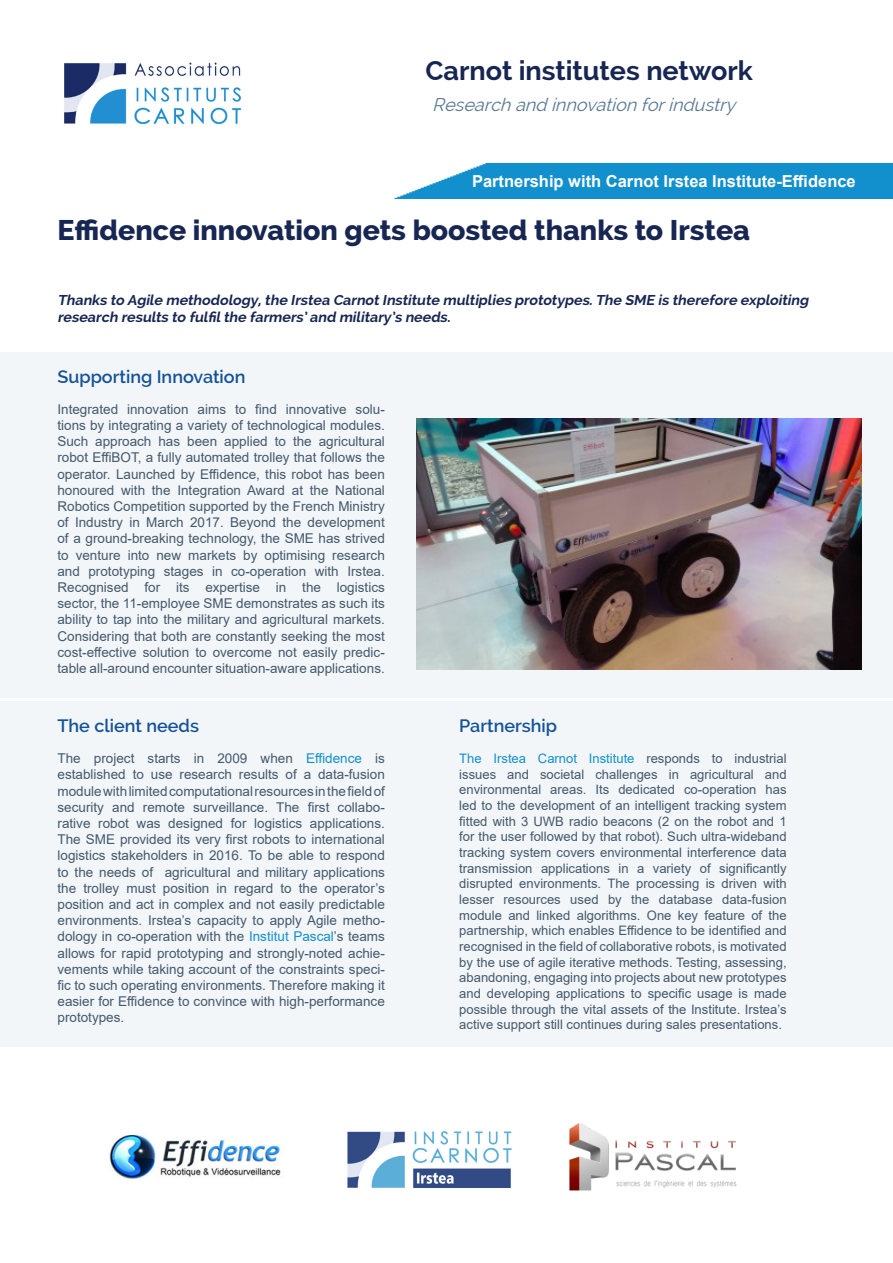
<style>
.page{position:relative;width:893px;height:1263px;background:#fff}
.page>*{position:absolute;margin:0;border:0;box-sizing:border-box;transform-origin:0 0}
.t1{font:800 28.5px "Raleway";color:#172652}
.t2{font:700 27px "Raleway";color:#172652}
.t3{font:600 18px "Raleway";color:#135298}
.t4{font:italic 18px "Raleway";color:#587892}
.t5{font:700 16.5px "Arial";color:#fff}
.t6{font:italic 700 14.25px/17.1px "Raleway";color:#172652}
.t7{font:13.5px/16.2px "Arial";color:#43596c;text-align:justify}
.t8{font:13.05px/15.6px "Arial";color:#43596c;text-align:justify}
.t9{font:13.05px "Arial";color:#1290cd}
.s1{color:#1290cd}
.s2{color:#43596c}
</style>
<div class="page">
<img style="left:64px;top:62px;width:177px;height:63px">
<img style="left:394px;top:164px;width:499px;height:35px">
<div style="left:0;top:352px;width:893px;height:346px;background:#f3f6f9"></div>
<div style="left:0;top:701px;width:893px;height:346px;background:#f3f6f9"></div>
<img style="left:347px;top:1131px;width:165px;height:57px">
<img style="left:109px;top:1134px;width:172px;height:45px">
<img style="left:569px;top:1123px;width:168px;height:68px">
<img style="left:417px;top:419px;width:445px;height:250px">
<p class="t2" style="left:425px;top:56px;width:329px">Carnot institutes network</p>
<p class="t4" style="left:432px;top:94px;width:310px">Research and innovation forindustry</p>
<p class="t5" style="left:472px;top:170px;width:385px">Partnership with Carnot Irstea Institute-Effidence</p>
<p class="t1" style="left:57px;top:214px;width:694px">Effidence innovation gets boosted thanks to Irstea</p>
<p class="t6" style="left:57px;top:292px;width:755px">Thanks to Agile methodology,the Irstea Carnot Institute multiplies prototypes.The SME is therefore exploiting research results to fulfilthe farmers’and military ’s needs.</p>
<p class="t3" style="left:57px;top:366px;width:190px">Supporting Innovation</p>
<p class="t7" style="left:57px;top:401px;width:329px">Integrated innovation aims to find innovative solu&shy;tions by integrating a variety of technological modules.<br>Such approach has been applied to the agricultural</p>
<p class="t7" style="left:57px;top:449px;width:329px">robot EffiBOT, a fully automated trolley that follows the</p>
<p class="t7" style="left:57px;top:466px;width:329px">operator. Launched by Effidence, this robot has been honoured with the Integration Award at the National Robotics Competition supported by the French Ministry of Industry in March 2017. Beyond the development of a ground-breaking technology, the SME has strived to venture into new markets by optimising research and prototyping stages in co-operation with Irstea.</p>
<p class="t7" style="left:57px;top:579px;width:329px">Recognised for its expertise in the logistics</p>
<p class="t7" style="left:57px;top:595px;width:329px">sector, the 11-employee SME demonstrates as such its</p>
<p class="t7" style="left:57px;top:611px;width:329px">ability to tap into the military and agricultural markets.</p>
<p class="t7" style="left:57px;top:628px;width:329px">Considering that both are constantly seeking the most cost-effective solution to overcome not easily predic&shy;table all-around encounter situation-aware applications.</p>
<p class="t3" style="left:58px;top:716px;width:143px">The client needs</p>
<p class="t7" style="left:58px;top:750px;width:329px">The project starts in 2009 when <span class="s1">Effidence</span> is</p>
<p class="t7" style="left:58px;top:766px;width:329px">established to use research results of a data-fusion</p>
<p class="t7" style="left:58px;top:783px;width:329px">module with limited computational resources in the field of</p>
<p class="t7" style="left:58px;top:799px;width:329px">security and remote surveillance. The first collabo&shy;rative robot was designed for logistics applications.<br>The SME provided its very first robots to international</p>
<p class="t7" style="left:58px;top:847px;width:329px">logistics stakeholders in 2016. To be able to respond to the needs of agricultural and military applications the trolley must position in regard to the operator’s position and act in complex and not easily predictable</p>
<p class="t7" style="left:58px;top:912px;width:329px">environments. Irstea’s capacity to apply Agile metho&shy;dology in co-operation with the <span class="s1">Institut Pascal</span>’s teams allows for rapid prototyping and strongly-noted achie&shy;vements while taking account of the constraints speci&shy;fic to such operating environments. Therefore making it easier for Effidence to convince with high-performance prototypes.</p>
<p class="t3" style="left:459px;top:716px;width:99px">Partnership</p>
<p class="t9" style="left:459px;top:749px;width:329px">The Irstea Carnot Institute <span class="s2">responds to industrial</span></p>
<p class="t8" style="left:459px;top:766px;width:329px">issues and societal challenges in agricultural and</p>
<p class="t8" style="left:459px;top:782px;width:329px">environmental areas. Its dedicated co-operation has led to the development of an intelligent tracking system fitted with 3 UWB radio beacons (2 on the robot and 1 for the user followed by that robot). Such ultra-wideband tracking system covers environmental interference data transmission applications in a variety of significantly</p>
<p class="t8" style="left:459px;top:876px;width:329px">disrupted environments. The processing is driven with lesser resources used by the database data-fusion module and linked algorithms. One key feature of the partnership, which enables Effidence to be identified and recognised in the field of collaborative robots, is motivated by the use of agile iterative methods. Testing, assessing, abandoning, engaging into projects about new prototypes and developing applications to specific usage is made possible through the vital assets of the Institute. Irstea’s</p>
<p class="t8" style="left:459px;top:1017px;width:324px">active support still continues during sales presentations.</p>
</div>
